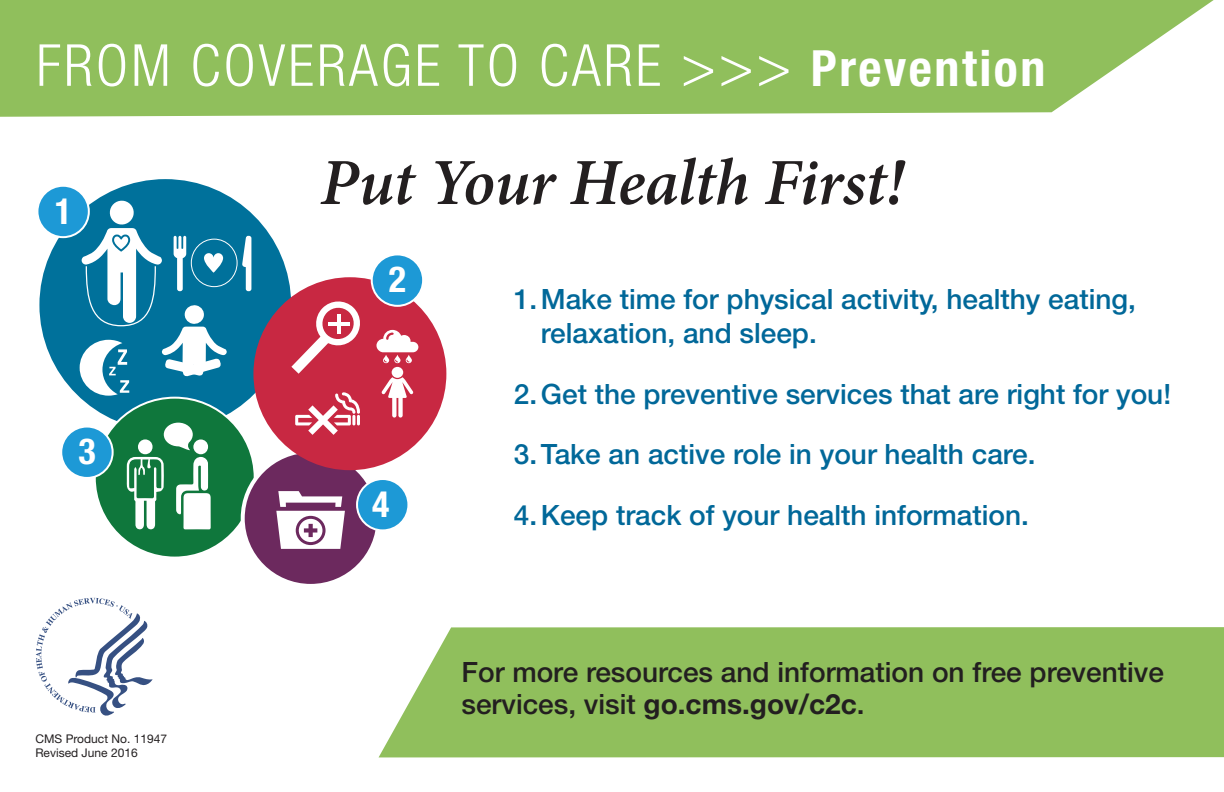
<style>
.page{position:relative;width:1224px;height:792px;background:#fff}
.page>*{position:absolute;margin:0;border:0;box-sizing:border-box;transform-origin:0 0}
.t1{font:italic 600 66px "Minion Pro";letter-spacing:-.01em;color:#231f20}
.t2{font:300 condensed 58px "Helvetica Neue LT Std";letter-spacing:.05em;color:#fff}
.t3{font:700 condensed 36px "Helvetica Neue LT Std";color:#fff}
.t4{font:500 28px/33.6px "Helvetica Neue LT Std";color:#016899}
.t5{font:500 28px/32.2px "Helvetica Neue LT Std";color:#231f20}
.t6{font:12px/13.8px "Helvetica Neue LT Std";color:#231f20}
.s1{font-weight:700;font-size:50px}
.s2{font-weight:700}
</style>
<div class="page">
<svg style="left:0;top:0;width:1214px;height:117px;background:#99c46a"></svg>
<div style="left:379px;top:627px;width:845px;height:130px;background:#90bf5c"></div>
<div style="left:37px;top:177px;width:256px;height:256px;background:#00719b;border-radius:50%"></div>
<div style="left:95px;top:398px;width:160px;height:160px;background:#0f773c;border-radius:50%"></div>
<div style="left:243px;top:451px;width:136px;height:135px;background:#6c295e;border-radius:50%"></div>
<div style="left:241px;top:449px;width:140px;height:139px;border:4px solid #fff;border-radius:50%"></div>
<div style="left:253px;top:277px;width:193px;height:193px;background:#c82842;border-radius:50%"></div>
<div style="left:37px;top:186px;width:52px;height:51px;background:#1d99d6;border-radius:50%"></div>
<div style="left:36px;top:185px;width:54px;height:53px;border:2px solid #fff;border-radius:50%"></div>
<div style="left:372px;top:254px;width:51px;height:52px;background:#1d99d6;border-radius:50%"></div>
<div style="left:371px;top:253px;width:53px;height:54px;border:2px solid #fff;border-radius:50%"></div>
<div style="left:61px;top:427px;width:52px;height:51px;background:#1d99d6;border-radius:50%"></div>
<div style="left:60px;top:426px;width:54px;height:53px;border:2px solid #fff;border-radius:50%"></div>
<div style="left:357px;top:479px;width:51px;height:51px;background:#1d99d6;border-radius:50%"></div>
<div style="left:356px;top:478px;width:53px;height:53px;border:2px solid #fff;border-radius:50%"></div>
<svg style="left:242px;top:236px;width:9px;height:55px"></svg>
<svg style="left:80px;top:200px;width:147px;height:196px"></svg>
<svg style="left:291px;top:294px;width:69px;height:80px"></svg>
<hr style="left:337px;top:314px;width:3px;height:20px;background:#fff">
<hr style="left:328px;top:322px;width:21px;height:4px;background:#fff">
<svg style="left:382px;top:377px;width:31px;height:41px"></svg>
<div style="left:392px;top:367px;width:11px;height:11px;background:#fff;border-radius:50%"></div>
<svg style="left:376px;top:330px;width:42px;height:33px"></svg>
<svg style="left:295px;top:392px;width:65px;height:43px"></svg>
<svg style="left:126px;top:457px;width:38px;height:73px"></svg>
<svg style="left:176px;top:457px;width:35px;height:72px"></svg>
<div style="left:193px;top:439px;width:15px;height:15px;background:#fff;border-radius:50%"></div>
<div style="left:138px;top:439px;width:15px;height:15px;background:#fff;border-radius:50%"></div>
<svg style="left:164px;top:423px;width:29px;height:28px"></svg>
<svg style="left:276px;top:491px;width:69px;height:58px"></svg>
<svg style="left:36px;top:598px;width:117px;height:118px"></svg>
<h1 class="t2" style="left:36px;top:32px;width:1011px">FROM COVERAGE TO CARE &gt;&gt;&gt; <span class="s1">Prevention</span></h1>
<p class="t3" style="left:55px;top:189px;width:19px">1</p>
<p class="t3" style="left:78px;top:430px;width:19px">3</p>
<h1 class="t6" style="left:35px;top:732px;width:133px">CMS Product No. 11947<br>Revised June 2016</h1>
<h2 class="t1" style="left:320px;top:137px;width:585px">Put Your Health First!</h2>
<p class="t3" style="left:389px;top:258px;width:19px">2</p>
<p class="t3" style="left:372px;top:482px;width:19px">4</p>
<p class="t4" style="left:541px;top:282px;width:597px;text-indent:-27px">1. Make time for physical activity, healthy eating, relaxation, and sleep.</p>
<p class="t4" style="left:514px;top:377px;width:659px">2. Get the preventive services that are right for you!</p>
<p class="t4" style="left:514px;top:437px;width:523px">3. Take an active role in your health care.</p>
<p class="t4" style="left:514px;top:498px;width:517px">4. Keep track of your health information.</p>
<p class="t5" style="left:462px;top:656px;width:704px">For more resources and information on free preventive services, visit <span class="s2">go.cms.gov/c2c</span>.</p>
</div>
